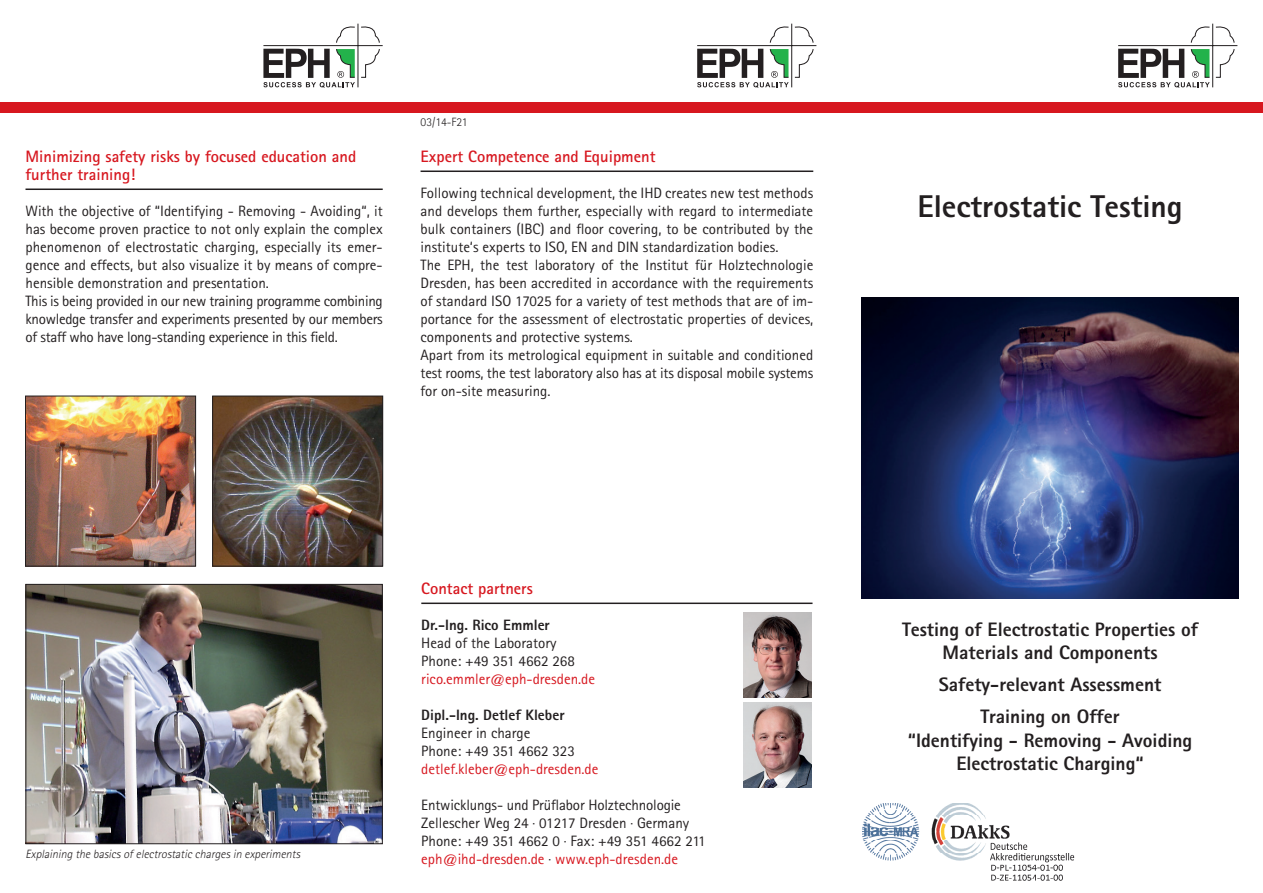
<style>
.page{position:relative;width:1263px;height:893px;background:#fff}
.page>*{position:absolute;margin:0;border:0;box-sizing:border-box;transform-origin:0 0}
.t1{font:800 31.5px "Rotis Sans Serif";color:#231f20}
.t2{font:800 19.5px/23.4px "Rotis Sans Serif";color:#231f20;text-align:center}
.t3{font:700 16.5px/18px "Rotis Sans Serif";color:#d7171f}
.t4{font:15px/18px "Rotis Sans Serif";color:#231f20}
.t5{font:15px "Rotis Sans Serif";color:#d7171f}
.t6{font:800 15px "Rotis Sans Serif";color:#231f20}
.t7{font:italic 300 12px "Rotis Sans Serif";color:#231f20}
.t8{font:300 12px "Rotis Sans Serif";color:#231f20}
.s1{font-size:13.5px}
.s2{color:#d7171f}
</style>
<div class="page">
<div style="left:0;top:102px;width:1263px;height:10px;background:#d7171f"></div>
<hr style="left:421px;top:171px;width:392px;height:1px;background:#231f20">
<hr style="left:26px;top:189px;width:357px;height:1px;background:#231f20">
<img style="left:28px;top:586px;width:353px;height:256px">
<div style="left:26px;top:584px;width:357px;height:260px;border:1px solid #231f20"></div>
<hr style="left:421px;top:603px;width:391px;height:1px;background:#231f20">
<img style="left:744px;top:702px;width:68px;height:85px">
<img style="left:744px;top:612px;width:68px;height:85px">
<img style="left:863px;top:803px;width:212px;height:78px">
<img style="left:862px;top:298px;width:377px;height:300px">
<img style="left:27px;top:398px;width:167px;height:166px">
<div style="left:25px;top:396px;width:171px;height:170px;border:1px solid #231f20"></div>
<img style="left:214px;top:398px;width:167px;height:166px">
<div style="left:212px;top:396px;width:171px;height:170px;border:1px solid #231f20"></div>
<hr style="left:1212px;top:24px;width:1px;height:63px;background:#231f20">
<hr style="left:1118px;top:45px;width:119px;height:1px;background:#231f20">
<svg style="left:1118px;top:25px;width:117px;height:63px"></svg>
<hr style="left:791px;top:24px;width:1px;height:63px;background:#231f20">
<hr style="left:697px;top:45px;width:119px;height:1px;background:#231f20">
<svg style="left:697px;top:25px;width:117px;height:63px"></svg>
<hr style="left:358px;top:24px;width:1px;height:63px;background:#231f20">
<hr style="left:263px;top:45px;width:120px;height:1px;background:#231f20">
<svg style="left:263px;top:25px;width:117px;height:63px"></svg>
<p class="t3" style="left:26px;top:147px;width:332px">Minimizing safety risks by focused education and further training!</p>
<p class="t4" style="left:26px;top:202px;width:359px">With the objective of “Identifying - Removing - Avoiding“, it has become proven practice to not only explain the complex phenomenon of electrostatic charging, especially its emer&shy;gence and effects, but also visualize it by means of compre&shy;hensible demonstration and presentation.<br>This is being provided in our new training programme combining knowledge transfer and experiments presented by our members of staff who have long-standing experience in this field.</p>
<p class="t8" style="left:421px;top:115px;width:49px">03/14-F21</p>
<p class="t3" style="left:421px;top:147px;width:236px">Expert Competence and Equipment</p>
<p class="t4" style="left:421px;top:184px;width:394px">Following technical development, the IHD creates new test methods and develops them further, especially with regard to intermediate bulk containers (IBC) and floor covering, to be contributed by the institute‘s experts to ISO, EN and DIN standardization bodies.<br>The EPH, the test laboratory of the Institut für Holztechnologie Dresden, has been accredited in accordance with the requirements of standard ISO 17025 for a variety of test methods that are of im&shy;portance for the assessment of electrostatic properties of devices, components and protective systems.<br>Apart from its metrological equipment in suitable and conditioned test rooms, the test laboratory also has at its disposal mobile systems for on-site measuring.</p>
<h1 class="t1" style="left:917px;top:186px;width:267px">Electrostatic Testing</h1>
<p class="t7" style="left:26px;top:847px;width:279px">Explaining the basicsofelectrostatic chargesin experiments</p>
<p class="t3" style="left:421px;top:579px;width:113px">Contact partners</p>
<p class="t6" style="left:421px;top:615px;width:130px">Dr.-Ing. Rico Emmler</p>
<p class="t4" style="left:421px;top:634px;width:155px">Head of the Laboratory<br>Phone: +49 351 4662 268</p>
<p class="t5" style="left:421px;top:670px;width:175px">rico.emmler@eph-dresden.de</p>
<p class="t6" style="left:421px;top:705px;width:145px">Dipl.-Ing. Detlef Kleber</p>
<p class="t4" style="left:421px;top:724px;width:155px">Engineer in charge<br>Phone: +49 351 4662 323</p>
<p class="t5" style="left:421px;top:760px;width:179px">detlef.kleber@eph-dresden.de</p>
<p class="t4" style="left:421px;top:796px;width:286px">Entwicklungs- und Prüflabor Holztechnologie Zellescher Weg 24 <span class="s1">·</span> 01217 Dresden <span class="s1">·</span> Germany Phone: +49 351 4662 0 <span class="s1">·</span> Fax: +49 351 4662 211 <span class="s2">eph@ihd-dresden.de</span> <span class="s1">·</span> <span class="s2">www.eph-dresden.de</span></p>
<h2 class="t2" style="left:902px;top:617px;width:297px">Testing of Electrostatic Properties of<br>Materials and Components</h2>
<h2 class="t2" style="left:939px;top:668px;width:224px;line-height:32px">Safety-relevant Assessment<br>Training on Offer</h2>
<h2 class="t2" style="left:908px;top:728px;width:286px">“Identifying - Removing - Avoiding<br>Electrostatic Charging“</h2>
</div>
